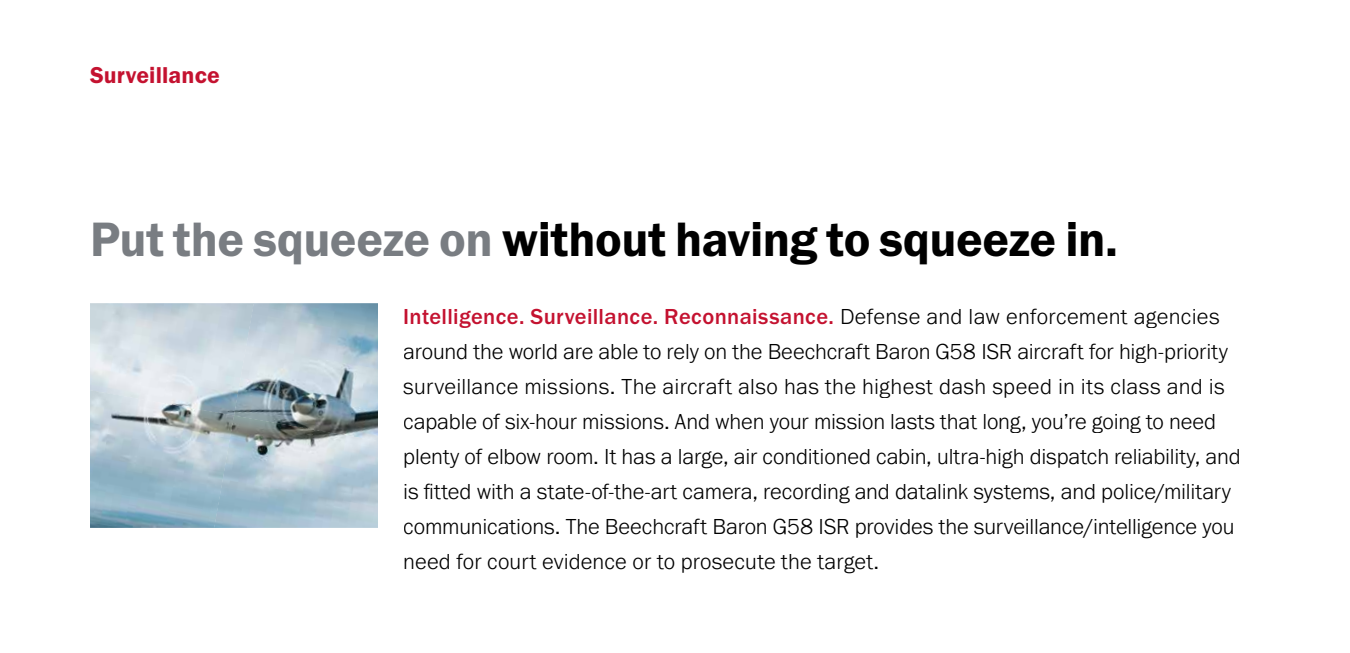
<style>
.page{position:relative;width:1350px;height:653px;background:#fff}
.page>*{position:absolute;margin:0;border:0;box-sizing:border-box;transform-origin:0 0}
.t1{font:50px "Franklin Gothic URW Dem";letter-spacing:-.01em;color:#000}
.t2{font:23.75px "Franklin Gothic URW Dem";letter-spacing:.005em;color:#c41230}
.t3{font:300 22.5px/35px "Franklin Gothic URW";letter-spacing:-.005em;color:#000}
.s1{color:#797d82}
.s2{font-weight:500;color:#c41230}
</style>
<div class="page">
<img style="left:234px;top:303px;width:144px;height:112px">
<img style="left:90px;top:390px;width:144px;height:138px">
<img style="left:214px;top:415px;width:164px;height:113px">
<p class="t2" style="left:90px;top:61px;width:131px">Surveillance</p>
<h1 class="t1" style="left:90px;top:208px;width:1030px"><span class="s1">Put the squeeze on</span> without having to squeeze in.</h1>
<p class="t3" style="left:403px;top:298px;width:839px"><span class="s2">Intelligence. Surveillance. Reconnaissance.</span> Defense and law enforcement agencies around the world are able to rely on the Beechcraft Baron G58 ISR aircraft for high-priority surveillance missions. The aircraft also has the highest dash speed in its class and is capable of six-hour missions. And when your mission lasts that long, you’re going to need plenty of elbow room. It has a large, air conditioned cabin, ultra-high dispatch reliability, and is fitted with a state-of-the-art camera, recording and datalink systems, and police/military communications. The Beechcraft Baron G58 ISR provides the surveillance/intelligence you need for court evidence or to prosecute the target.</p>
</div>
